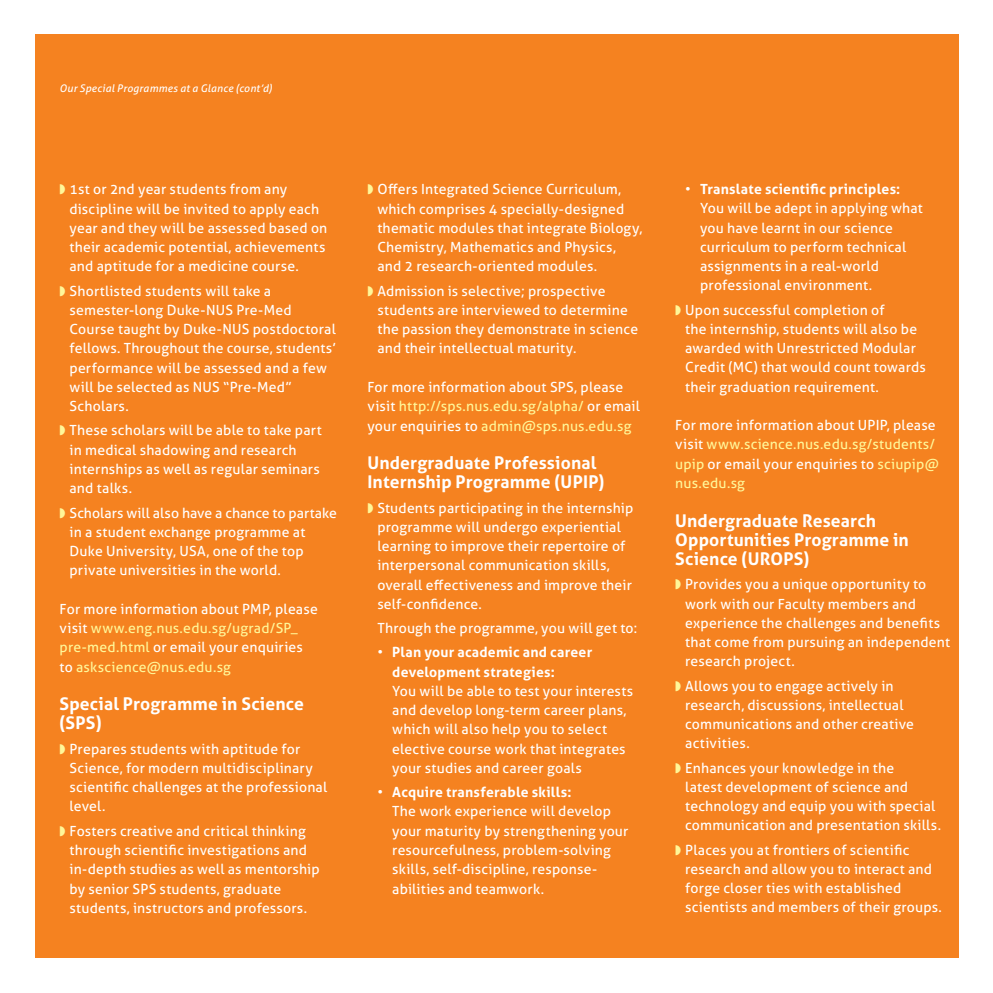
<style>
.page{position:relative;width:993px;height:993px;background:#fff}
.page>*{position:absolute;margin:0;border:0;box-sizing:border-box;transform-origin:0 0}
.t1{font:700 17.5px/19.2px "Aller";letter-spacing:.01em;color:#fff}
.t2{font:14px/19.2px "Aller";letter-spacing:.015em;color:#fff}
.t3{font:14px/19.2px "Aller";letter-spacing:.015em;color:#fff799}
.t4{font:700 14px/19.2px "Aller";letter-spacing:.015em;color:#fff}
.t5{font:italic 10.5px "Aller";letter-spacing:.02em;color:#fff}
.s1{color:#fff}
.s2{color:#fff799}
.s3{font-weight:400}
.s4{font-weight:700}
</style>
<div class="page">
<div style="left:35px;top:35px;width:922px;height:922px;background:#f58220"></div>
<p class="t5" style="left:60px;top:82px;width:214px">Our Special Programmes at a Glance (cont’d)</p>
<p class="t2" style="left:69px;top:180px;width:259px">1st or 2nd year students from any discipline will be invited to apply each year and they will be assessed based on their academic potential, achievements and aptitude for a medicine course.</p>
<p class="t2" style="left:69px;top:281px;width:268px">Shortlisted students will take a semester-long Duke-NUS Pre-Med Course taught by Duke-NUS postdoctoral fellows. Throughout the course, students’ performance will be assessed and a few will be selected as NUS “Pre-Med” Scholars.</p>
<p class="t2" style="left:69px;top:420px;width:254px">These scholars will be able to take part in medical shadowing and research internships as well as regular seminars and talks.</p>
<p class="t2" style="left:69px;top:502px;width:269px">Scholars will also have a chance to partake in a student exchange programme at Duke University, USA, one of the top private universities in the world.</p>
<p class="t3" style="left:60px;top:599px;width:259px"><span class="s1">For more information about PMP, please visit</span> www.eng.nus.edu.sg/ugrad/SP_ pre-med.html <span class="s1">or email your enquiries to</span> askscience@nus.edu.sg</p>
<p class="t1" style="left:60px;top:694px;width:246px">Special Programme in Science (SPS)</p>
<p class="t2" style="left:69px;top:738px;width:259px">Prepares students with aptitude for<br>Science, for modern multidisciplinary scientific challenges at the professional level.</p>
<p class="t2" style="left:69px;top:820px;width:252px">Fosters creative and critical thinking through scientific investigations and in-depth studies as well as mentorship by senior SPS students, graduate students, instructors and professors.</p>
<p class="t2" style="left:377px;top:180px;width:266px">Offers Integrated Science Curriculum, which comprises 4 specially-designed thematic modules that integrate Biology, Chemistry, Mathematics and Physics, and 2 research-oriented modules.</p>
<p class="t2" style="left:377px;top:281px;width:262px">Admission is selective; prospective students are interviewed to determine the passion they demonstrate in science and their intellectual maturity.</p>
<p class="t2" style="left:367px;top:377px;width:274px">For more information about SPS, please visit <span class="s2">http://sps.nus.edu.sg/alpha/</span> or email your enquiries to <span class="s2">admin@sps.nus.edu.sg</span></p>
<p class="t1" style="left:367px;top:453px;width:238px">Undergraduate Professional<br>Internship Programme (UPIP)</p>
<p class="t2" style="left:377px;top:497px;width:257px">Students participating in the internship programme will undergo experiential learning to improve their repertoire of interpersonal communication skills, overall effectiveness and improve their self-confidence.</p>
<p class="t2" style="left:377px;top:618px;width:261px">Through the programme, you will get to:</p>
<p class="t4" style="left:392px;top:642px;width:201px;text-indent:-15px"><span class="s3">•</span> Plan your academic and career development strategies:</p>
<p class="t2" style="left:392px;top:681px;width:242px">You will be able to test your interests and develop long-term career plans, which will also help you to select elective course work that integrates your studies and career goals</p>
<p class="t2" style="left:392px;top:782px;width:237px;text-indent:-15px">• <span class="s4">Acquire transferable skills:<br></span>The work experience will develop your maturity by strengthening your resourcefulness, problem-solving skills, self-discipline, response&shy;abilities and teamwork.</p>
<p class="t2" style="left:700px;top:179px;width:224px;text-indent:-15px">• <span class="s4">Translate scientific principles:<br></span>You will be adept in applying what you have learnt in our science curriculum to perform technical assignments in a real-world professional environment.</p>
<p class="t2" style="left:685px;top:300px;width:242px">Upon successful completion of<br>the internship, students will also be awarded with Unrestricted Modular Credit (MC) that would count towards their graduation requirement.</p>
<p class="t2" style="left:675px;top:415px;width:265px">For more information about UPIP, please visit <span class="s2">www.science.nus.edu.sg/students/ upip</span> or email your enquiries to <span class="s2">sciupip@ nus.edu.sg</span></p>
<p class="t1" style="left:675px;top:510px;width:235px">Undergraduate Research<br>Opportunities Programme in<br>Science (UROPS)</p>
<p class="t2" style="left:685px;top:574px;width:266px">Provides you a unique opportunity to work with our Faculty members and experience the challenges and benefits that come from pursuing an independent research project.</p>
<p class="t2" style="left:685px;top:675px;width:230px">Allows you to engage actively in research, discussions, intellectual communications and other creative activities.</p>
<p class="t2" style="left:685px;top:757px;width:257px">Enhances your knowledge in the<br>latest development of science and technology and equip you with special communication and presentation skills.</p>
<p class="t2" style="left:685px;top:839px;width:258px">Places you at frontiers of scientific research and allow you to interact and forge closer ties with established scientists and members of their groups.</p>
</div>
